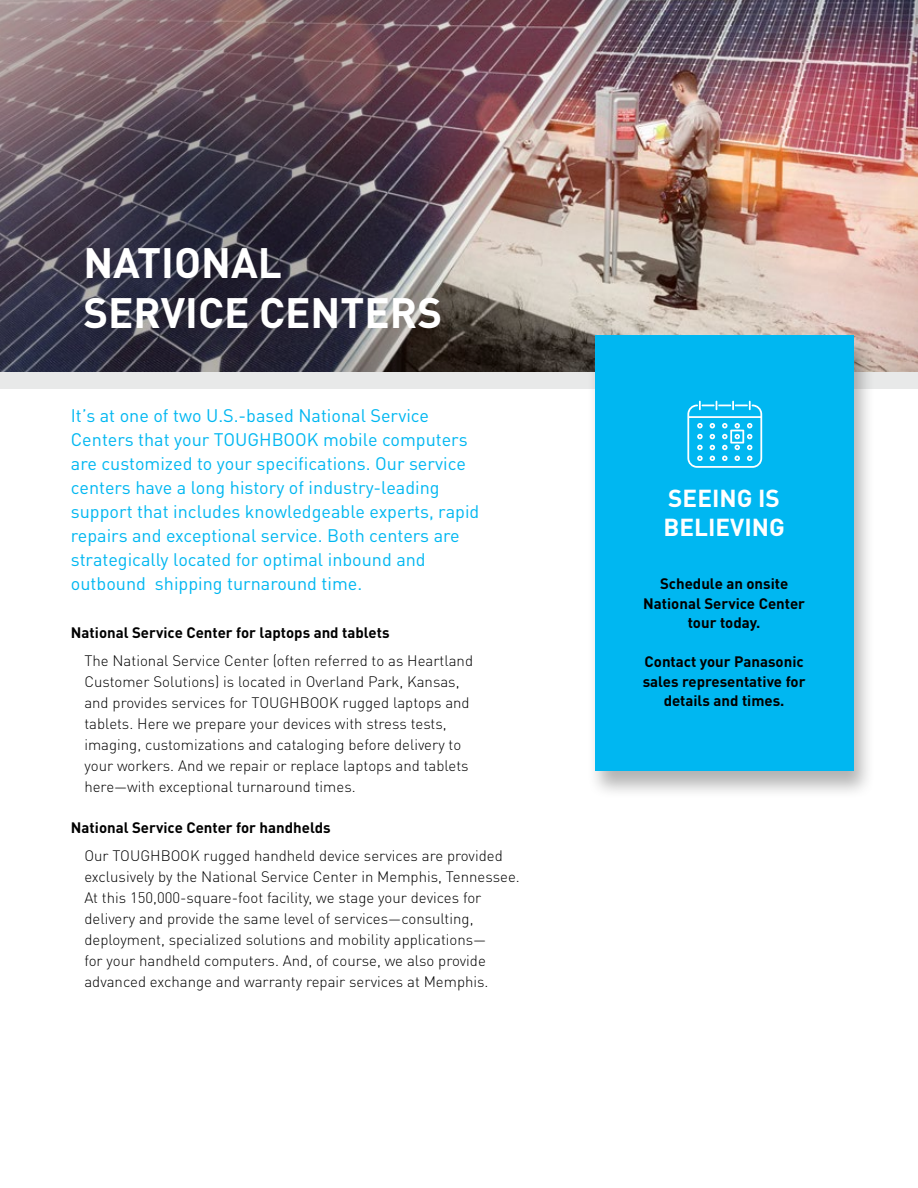
<style>
.page{position:relative;width:918px;height:1188px;background:#fff}
.page>*{position:absolute;margin:0;border:0;box-sizing:border-box;transform-origin:0 0}
.t1{font:700 42px/50.4px "DINOT";color:#fff}
.t2{font:700 24.3px/29.1px "DINOT";color:#fff}
.t3{font:18px/24px "DINOT";color:#00b7f1}
.t4{font:300 15px/21px "DINOT";color:#000}
.t5{font:700 15px/19.5px "DINOT";color:#000;text-align:center}
</style>
<div class="page">
<img style="left:0;top:0;width:918px;height:373px">
<div style="left:0;top:373px;width:918px;height:16px;background:#e8e9e9"></div>
<div style="left:587px;top:334px;width:288px;height:466px;background:#000;opacity:.3"></div>
<div style="left:595px;top:336px;width:258px;height:435px;background:#00b7f1"></div>
<svg style="left:687px;top:401px;width:75px;height:67px"></svg>
<h1 class="t1" style="left:83px;top:235px;width:360px">NATIONAL<br>SERVICE CENTERS</h1>
<p class="t3" style="left:71px;top:402px;width:410px">It’s at one of two U.S.-based National Service Centers that your TOUGHBOOK mobile computers are customized to your specifications. Our service centers have a long history of industry-leading support that includes knowledgeable experts, rapid repairs and exceptional service. Both centers are strategically located for optimal inbound and outbound shipping turnaround time.</p>
<p class="t5" style="left:71px;top:622px;width:320px">National Service Center for laptops and tablets</p>
<p class="t4" style="left:84px;top:649px;width:390px">The National Service Center (often referred to as Heartland Customer Solutions) is located in Overland Park, Kansas, and provides services for TOUGHBOOK rugged laptops and tablets. Here we prepare your devices with stress tests, imaging, customizations and cataloging before delivery to your workers. And we repair or replace laptops and tablets here—with exceptional turnaround times.</p>
<p class="t5" style="left:71px;top:817px;width:261px">National Service Center for handhelds</p>
<p class="t4" style="left:84px;top:844px;width:437px">Our TOUGHBOOK rugged handheld device services are provided exclusively by the National Service Center in Memphis, Tennessee.<br>At this 150,000-square-foot facility, we stage your devices for delivery and provide the same level of services—consulting, deployment, specialized solutions and mobility applications—<br>for your handheld computers. And, of course, we also provide advanced exchange and warranty repair services at Memphis.</p>
<h2 class="t2" style="left:663px;top:482px;width:123px">SEEING IS<br>BELIEVING</h2>
<p class="t5" style="left:643px;top:573px;width:163px">Schedule an onsite<br>National Service Center tour today.</p>
<p class="t5" style="left:643px;top:651px;width:164px">Contact your Panasonic sales representative for details and times.</p>
</div>
